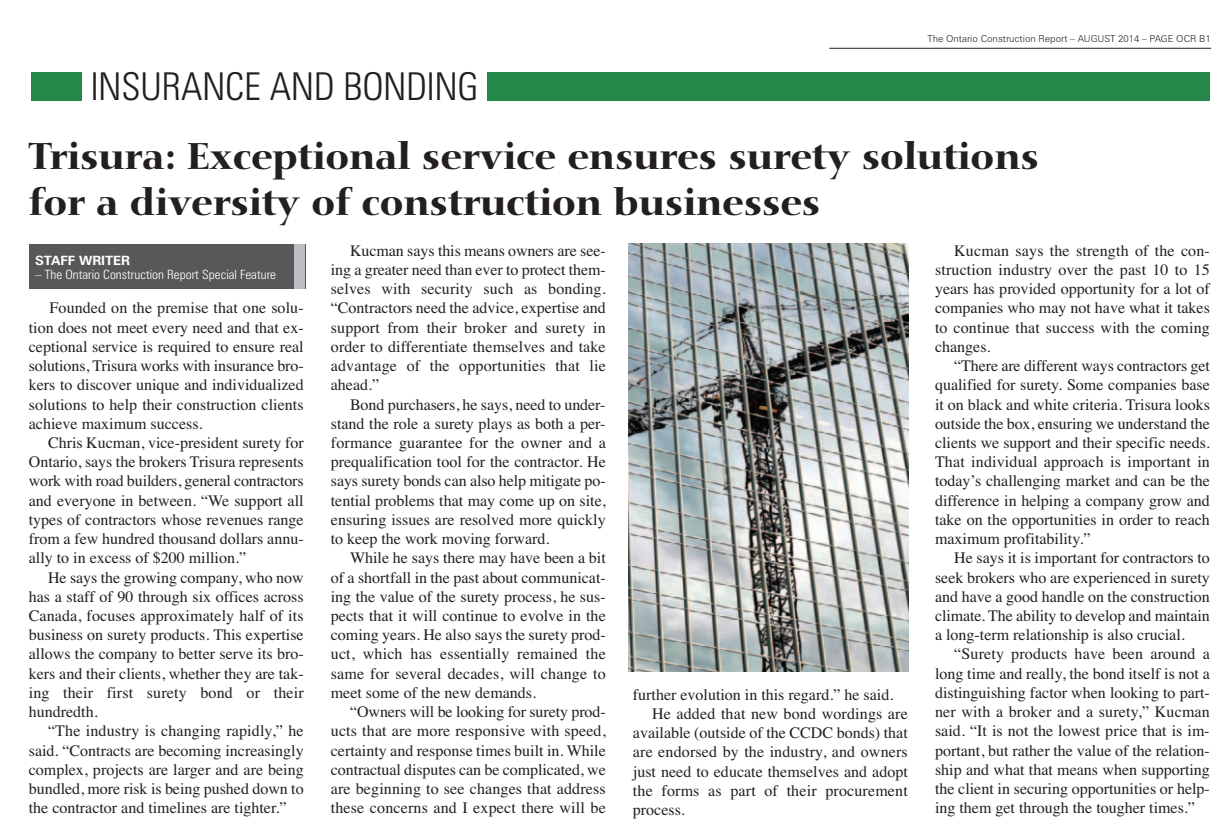
<style>
.page{position:relative;width:1223px;height:827px;background:#fff}
.page>*{position:absolute;margin:0;border:0;box-sizing:border-box;transform-origin:0 0}
.t1{font:300 condensed 38.4px "Zurich BT";color:#231f20}
.t2{font:500 36.8px/46.4px "Nofret";color:#231f20}
.t3{font:16px/19.2px "Times";color:#231f20;text-align:justify}
.t4{font:300 condensed 12.8px "Zurich BT";color:#fff;scale:1.05 1}
.t5{font:700 12.8px "Zurich BT";color:#fff;scale:1.05 1}
.t6{font:300 9.6px "Zurich BT";color:#231f20}
</style>
<div class="page">
<hr style="left:829px;top:48px;width:382px;height:1px;background:#231f20">
<div style="left:487px;top:72px;width:723px;height:29px;background:#25874a"></div>
<div style="left:31px;top:72px;width:51px;height:29px;background:#25874a"></div>
<div style="left:29px;top:244px;width:276px;height:44px;background:#57585a"></div>
<div style="left:294px;top:244px;width:11px;height:44px;background:#bcbdc0"></div>
<img style="left:629px;top:243px;width:279px;height:428px">
<h1 class="t1" style="left:91px;top:70px;width:388px">INSURANCE AND BONDING</h1>
<p class="t6" style="left:927px;top:35px;width:285px">The Ontario Construction Report – AUGUST 2014 – PAGE OCR B1</p>
<h2 class="t2" style="left:29px;top:136px;width:1011px">Trisura: Exceptional service ensures surety solutions for a diversity of construction businesses</h2>
<p class="t5" style="left:35px;top:255px;width:92px">STAFF WRITER</p>
<p class="t4" style="left:35px;top:269px;width:231px">– The Ontario Construction Report Special Feature</p>
<p class="t3" style="left:29px;top:300px;width:276px;text-indent:21px">Founded on the premise that one solu&shy;tion does not meet every need and that ex&shy;ceptional service is required to ensure real solutions, Trisura works with insurance bro&shy;kers to discover unique and individualized solutions to help their construction clients achieve maximum success.</p>
<p class="t3" style="left:29px;top:434px;width:276px;text-indent:19px">Chris Kucman, vice-president surety for Ontario, says the brokers Trisura represents work with road builders, general contractors and everyone in between. “We support all types of contractors whose revenues range from a few hundred thousand dollars annu&shy;ally to in excess of $200 million.”</p>
<p class="t3" style="left:29px;top:568px;width:276px;text-indent:19px">He says the growing company, who now has a staff of 90 through six offices across Canada, focuses approximately half of its business on surety products. This expertise allows the company to better serve its bro&shy;kers and their clients, whether they are tak&shy;ing their first surety bond or their hundredth.</p>
<p class="t3" style="left:29px;top:722px;width:276px;text-indent:19px">“The industry is changing rapidly,” he said. “Contracts are becoming increasingly complex, projects are larger and are being bundled, more risk is being pushed down to the contractor and timelines are tighter.”</p>
<p class="t3" style="left:331px;top:242px;width:276px;text-indent:19px">Kucman says this means owners are see&shy;ing a greater need than ever to protect them&shy;selves with security such as bonding. “Contractors need the advice, expertise and support from their broker and surety in order to differentiate themselves and take advantage of the opportunities that lie ahead.”</p>
<p class="t3" style="left:331px;top:396px;width:276px;text-indent:19px">Bond purchasers, he says, need to under&shy;stand the role a surety plays as both a per&shy;formance guarantee for the owner and a prequalification tool for the contractor. He says surety bonds can also help mitigate po&shy;tential problems that may come up on site, ensuring issues are resolved more quickly to keep the work moving forward.</p>
<p class="t3" style="left:331px;top:549px;width:276px;text-indent:19px">While he says there may have been a bit of a shortfall in the past about communicat&shy;ing the value of the surety process, he sus&shy;pects that it will continue to evolve in the coming years. He also says the surety prod&shy;uct, which has essentially remained the same for several decades, will change to meet some of the new demands.</p>
<p class="t3" style="left:331px;top:703px;width:276px;text-indent:19px">“Owners will be looking for surety prod&shy;ucts that are more responsive with speed, certainty and response times built in. While contractual disputes can be complicated, we are beginning to see changes that address these concerns and I expect there will be</p>
<p class="t3" style="left:633px;top:685px;width:262px">further evolution in this regard.” he said.</p>
<p class="t3" style="left:652px;top:705px;width:257px">He added that new bond wordings are</p>
<p class="t3" style="left:633px;top:724px;width:276px">available (outside of the CCDC bonds) that</p>
<p class="t3" style="left:633px;top:743px;width:276px">are endorsed by the industry, and owners</p>
<p class="t3" style="left:633px;top:762px;width:276px">just need to educate themselves and adopt</p>
<p class="t3" style="left:633px;top:781px;width:276px">the forms as part of their procurement</p>
<p class="t3" style="left:633px;top:801px;width:53px">process.</p>
<p class="t3" style="left:935px;top:242px;width:276px;text-indent:19px">Kucman says the strength of the con&shy;struction industry over the past 10 to 15 years has provided opportunity for a lot of companies who may not have what it takes to continue that success with the coming changes.</p>
<p class="t3" style="left:935px;top:357px;width:276px;text-indent:19px">“There are different ways contractors get qualified for surety. Some companies base it on black and white criteria. Trisura looks outside the box, ensuring we understand the clients we support and their specific needs.<br>That individual approach is important in today’s challenging market and can be the difference in helping a company grow and take on the opportunities in order to reach maximum profitability.”</p>
<p class="t3" style="left:935px;top:549px;width:276px;text-indent:19px">He says it is important for contractors to seek brokers who are experienced in surety and have a good handle on the construction climate. The ability to develop and maintain a long-term relationship is also crucial.</p>
<p class="t3" style="left:935px;top:645px;width:276px;text-indent:19px">“Surety products have been around a long time and really, the bond itself is not a distinguishing factor when looking to part&shy;ner with a broker and a surety,” Kucman said. “It is not the lowest price that is im&shy;portant, but rather the value of the relation&shy;ship and what that means when supporting the client in securing opportunities or help&shy;ing them get through the tougher times.”</p>
</div>
